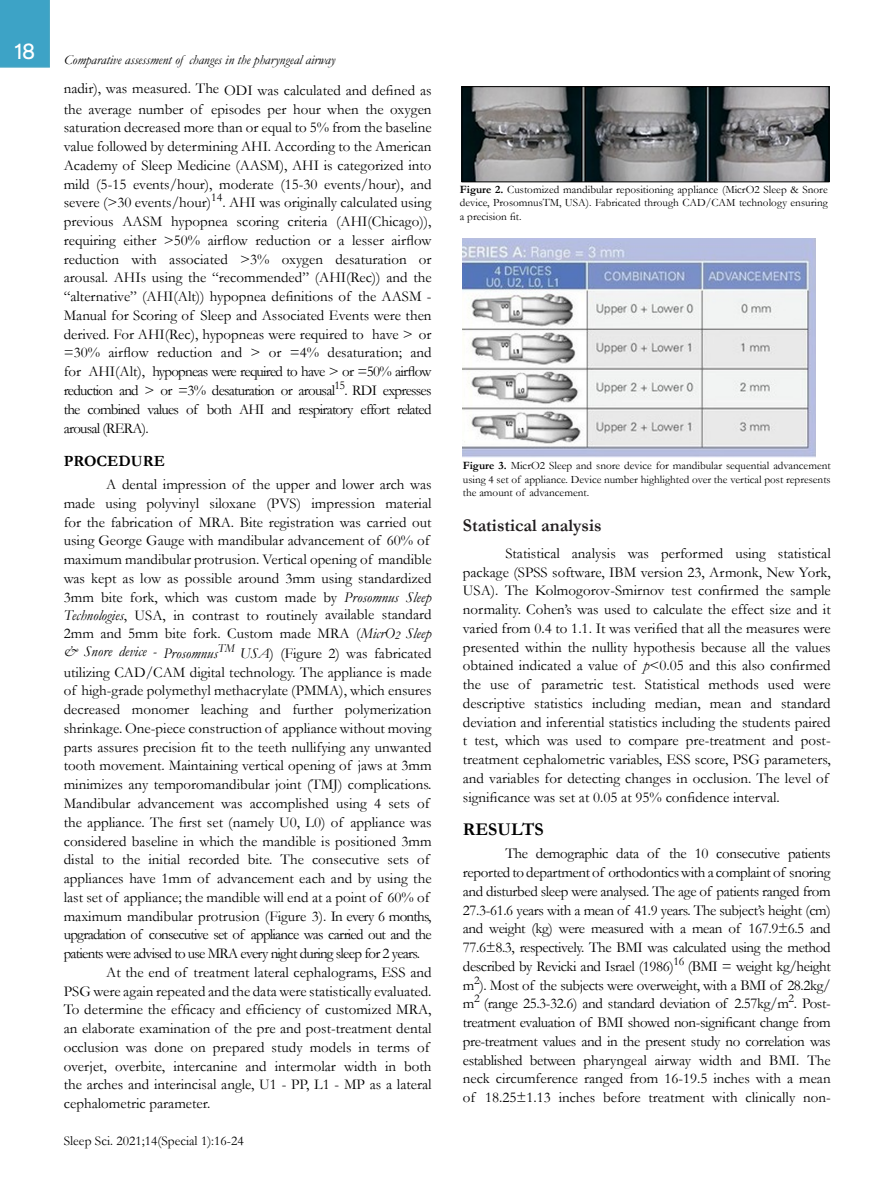
<style>
.page{position:relative;width:893px;height:1191px;background:#fff}
.page>*{position:absolute;margin:0;border:0;box-sizing:border-box;transform-origin:0 0}
.t1{font:21px "Nobel";color:#fff}
.t2{font:700 18px "Garamond";color:#221e1f}
.t3{font:700 18px "Garamond";color:#000}
.t4{font:700 15.75px "Garamond";color:#000}
.t5{font:15px/18.8px "Garamond";color:#000}
.t6{font:15px "Garamond";letter-spacing:-.05em;color:#000}
.t7{font:italic 13.5px "Garamond";color:#000}
.t8{font:13.5px "Garamond";color:#000}
.t9{font:11.25px/13.5px "Garamond";color:#000;text-align:justify}
.s1{font-style:italic}
.s2{font-weight:700}
</style>
<div class="page">
<div style="left:0;top:0;width:50px;height:68px;background:#3da3c6"></div>
<img style="left:464px;top:88px;width:363px;height:92px">
<div style="left:462px;top:86px;width:367px;height:96px;border:1px solid #000"></div>
<img style="left:463px;top:238px;width:353px;height:219px">
<h1 class="t1" style="left:15px;top:39px;width:22px">18</h1>
<p class="t7" style="left:64px;top:51px;width:272px">Comparative assessment of changes in the pharyngeal airway</p>
<p class="t5" style="left:64px;top:80px;width:369px;text-align:justify">nadir), was measured. The ODI was calculated and defined as the average number of episodes per hour when the oxygen saturation decreased more than or equal to 5% from the baseline value followed by determining AHI. According to the American Academy of Sleep Medicine (AASM), AHI is categorized into mild (5-15 events/hour), moderate (15-30 events/hour), and severe (&gt;30 events/hour)<sup>14</sup>. AHI was originally calculated using previous AASM hypopnea scoring criteria (AHI(Chicago)), requiring either &gt;50% airflow reduction or a lesser airflow reduction with associated &gt;3% oxygen desaturation or arousal. AHIs using the “recommended” (AHI(Rec)) and the “alternative” (AHI(Alt)) hypopnea definitions of the AASM - Manual for Scoring of Sleep and Associated Events were then derived. For AHI(Rec), hypopneas were required to have &gt; or =30% airflow reduction and &gt; or =4% desaturation; and for AHI(Alt), hypopneas were required to have &gt; or =50% airflow reduction and &gt; or =3% desaturation or arousal<sup>15</sup>. RDI expresses the combined values of both AHI and respiratory effort related arousal (RERA).</p>
<p class="t4" style="left:64px;top:450px;width:103px">PROCEDURE</p>
<p class="t5" style="left:64px;top:474px;width:369px;text-indent:43px">A dental impression of the upper and lower arch was made using polyvinyl siloxane (PVS) impression material for the fabrication of MRA. Bite registration was carried out using George Gauge with mandibular advancement of 60% of maximum mandibular protrusion. Vertical opening of mandible was kept as low as possible around 3mm using standardized 3mm bite fork, which was custom made by <span class="s1">Prosomnus Sleep Technologies</span>, USA, in contrast to routinely available standard</p>
<p class="t5" style="left:64px;top:623px;width:369px">2mm and 5mm bite fork. Custom made MRA (<span class="s1">MicrO</span><sub>2</sub> <span class="s1">Sleep &amp; Snore device - Prosomnus</span><sup>TM</sup> <span class="s1">USA</span>) (Figure 2) was fabricated</p>
<p class="t5" style="left:64px;top:662px;width:369px">utilizing CAD/CAM digital technology. The appliance is made</p>
<p class="t5" style="left:64px;top:681px;width:369px">of high-grade polymethyl methacrylate (PMMA), which ensures</p>
<p class="t5" style="left:64px;top:699px;width:369px">decreased monomer leaching and further polymerization</p>
<p class="t5" style="left:64px;top:718px;width:369px">shrinkage. One-piece construction of appliance without moving</p>
<p class="t5" style="left:64px;top:737px;width:369px">parts assures precision fit to the teeth nullifying any unwanted</p>
<p class="t5" style="left:64px;top:756px;width:369px">tooth movement. Maintaining vertical opening of jaws at 3mm</p>
<p class="t5" style="left:64px;top:774px;width:369px">minimizes any temporomandibular joint (TMJ) complications.</p>
<p class="t5" style="left:64px;top:793px;width:367px">Mandibular advancement was accomplished using 4 sets of</p>
<p class="t5" style="left:64px;top:812px;width:369px">the appliance. The first set (namely U0, L0) of appliance was</p>
<p class="t5" style="left:64px;top:831px;width:369px">considered baseline in which the mandible is positioned 3mm</p>
<p class="t5" style="left:64px;top:849px;width:367px">distal to the initial recorded bite. The consecutive sets of</p>
<p class="t5" style="left:64px;top:868px;width:369px">appliances have 1mm of advancement each and by using the</p>
<p class="t5" style="left:64px;top:887px;width:367px">last set of appliance; the mandible will end at a point of 60% of</p>
<p class="t5" style="left:64px;top:906px;width:369px">maximum mandibular protrusion (Figure 3). In every 6 months,</p>
<p class="t6" style="left:64px;top:924px;width:369px">upgradation of consecutive set of appliance was carried out and the</p>
<p class="t6" style="left:64px;top:943px;width:358px">patients were advised to use MRA every night during sleep for 2 years.</p>
<p class="t5" style="left:106px;top:962px;width:327px">At the end of treatment lateral cephalograms, ESS and</p>
<p class="t5" style="left:64px;top:981px;width:369px">PSG were again repeated and the data were statistically evaluated.</p>
<p class="t5" style="left:64px;top:999px;width:369px">To determine the efficacy and efficiency of customized MRA,</p>
<p class="t5" style="left:64px;top:1018px;width:369px">an elaborate examination of the pre and post-treatment dental</p>
<p class="t5" style="left:64px;top:1037px;width:367px">occlusion was done on prepared study models in terms of</p>
<p class="t5" style="left:64px;top:1056px;width:369px">overjet, overbite, intercanine and intermolar width in both</p>
<p class="t5" style="left:64px;top:1074px;width:369px">the arches and interincisal angle, U1 - PP, L1 - MP as a lateral</p>
<p class="t5" style="left:64px;top:1093px;width:148px">cephalometric parameter.</p>
<p class="t8" style="left:64px;top:1131px;width:182px">Sleep Sci. 2021;14(Special 1):16-24</p>
<p class="t9" style="left:460px;top:182px;width:369px"><span class="s2">Figure 2.</span> Customized mandibular repositioning appliance (MicrO2 Sleep &amp; Snore device, ProsomnusTM, USA). Fabricated through CAD/CAM technology ensuring a precision fit.</p>
<p class="t9" style="left:463px;top:459px;width:369px"><span class="s2">Figure 3.</span> MicrO2 Sleep and snore device for mandibular sequential advancement using 4 set of appliance. Device number highlighted over the vertical post represents the amount of advancement.</p>
<p class="t2" style="left:463px;top:512px;width:140px">Statistical analysis</p>
<p class="t5" style="left:463px;top:543px;width:369px;text-indent:43px">Statistical analysis was performed using statistical package (SPSS software, IBM version 23, Armonk, New York, USA). The Kolmogorov-Smirnov test confirmed the sample normality. Cohen’s was used to calculate the effect size and it varied from 0.4 to 1.1. It was verified that all the measures were presented within the nullity hypothesis because all the values obtained indicated a value of <span class="s1">p</span>&lt;0.05 and this also confirmed the use of parametric test. Statistical methods used were descriptive statistics including median, mean and standard deviation and inferential statistics including the students paired t test, which was used to compare pre-treatment and post&shy;treatment cephalometric variables, ESS score, PSG parameters, and variables for detecting changes in occlusion. The level of significance was set at 0.05 at 95% confidence interval.</p>
<p class="t3" style="left:463px;top:817px;width:82px">RESULTS</p>
<p class="t5" style="left:463px;top:844px;width:369px;text-align:justify;text-indent:43px">The demographic data of the 10 consecutive patients reported to department of orthodontics with a complaint of snoring and disturbed sleep were analysed. The age of patients ranged from 27.3-61.6 years with a mean of 41.9 years. The subject’s height (cm) and weight (kg) were measured with a mean of 167.9±6.5 and 77.6±8.3, respectively. The BMI was calculated using the method described by Revicki and Israel (1986)<sup>16</sup> (BMI = weight kg/height m<sup>2</sup>). Most of the subjects were overweight, with a BMI of 28.2kg/ m<sup>2</sup> (range 25.3-32.6) and standard deviation of 2.57kg/m<sup>2</sup>. Post&shy;treatment evaluation of BMI showed non-significant change from pre-treatment values and in the present study no correlation was established between pharyngeal airway width and BMI. The neck circumference ranged from 16-19.5 inches with a mean of 18.25±1.13 inches before treatment with clinically non-</p>
</div>
